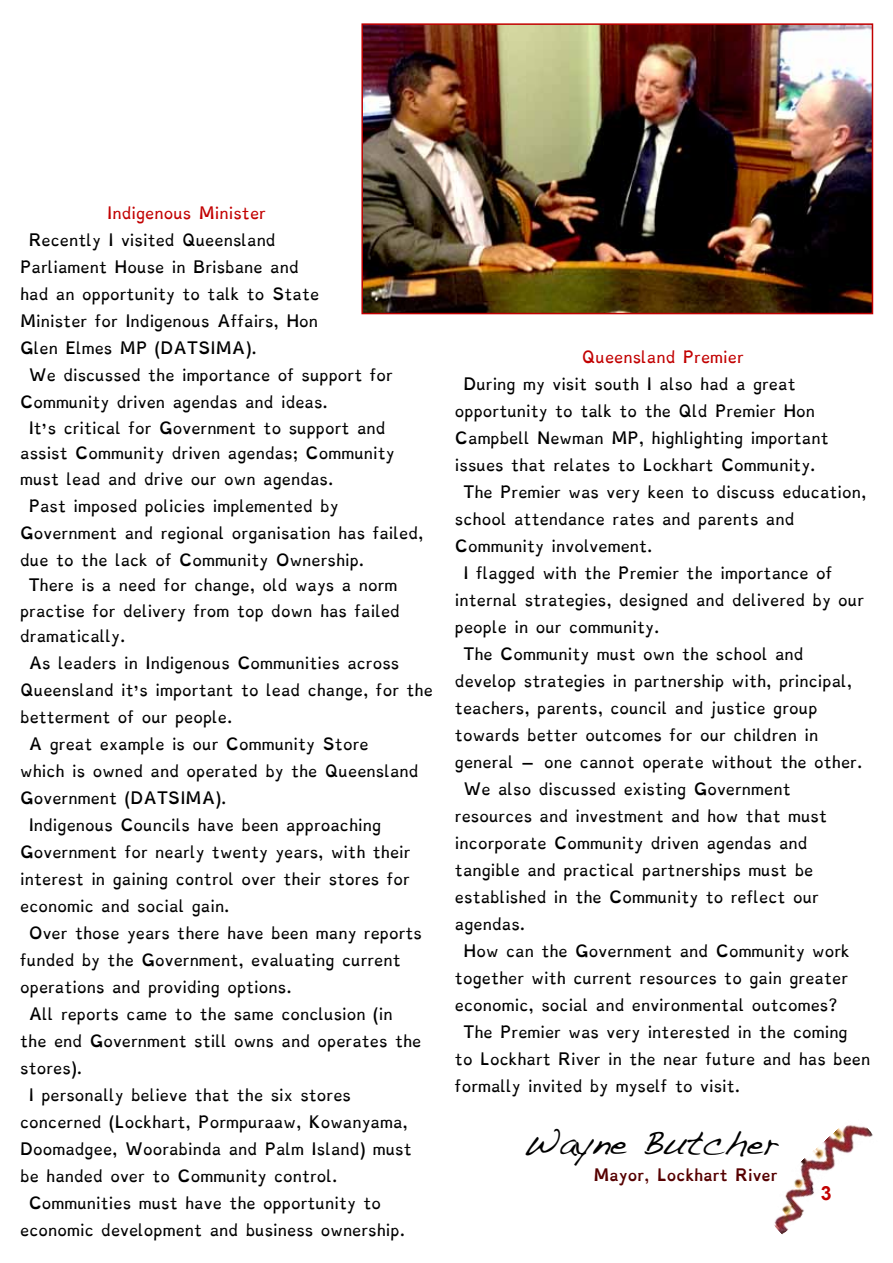
<style>
.page{position:relative;width:893px;height:1263px;background:#fff}
.page>*{position:absolute;margin:0;border:0;box-sizing:border-box;transform-origin:0 0}
.t1{font:34.5px "Handwriting Dakota";color:#000}
.t2{font:700 19.5px "Arial";color:#c20000}
.t3{font:13.5px/27px "Dyslexie";color:#000}
.t4{font:13.5px "Dyslexie";color:#c20000}
.t5{font:700 13.5px "Dyslexie";color:#560000}
</style>
<div class="page">
<img style="left:774px;top:1125px;width:99px;height:110px">
<img style="left:364px;top:26px;width:506px;height:285px">
<div style="left:361px;top:23px;width:512px;height:291px;border:2px solid #c20000"></div>
<p class="t4" style="left:107px;top:206px;width:160px">Indigenous Minister</p>
<p class="t3" style="left:20px;top:228px;width:301px;text-indent:9px">Recently I visited Queensland<br>Parliament House in Brisbane and had an opportunity to talk to State<br>Minister for Indigenous Affairs, Hon<br>Glen Elmes MP (DATSIMA).</p>
<p class="t3" style="left:20px;top:363px;width:374px;text-indent:9px">We discussed the importance of support for<br>Community driven agendas and ideas.</p>
<p class="t3" style="left:20px;top:417px;width:376px;line-height:25.5px;text-indent:9px">It’s critical for Government to support and assist Community driven agendas; Community must lead and drive our own agendas.</p>
<p class="t3" style="left:20px;top:494px;width:405px;text-indent:9px">Past imposed policies implemented by<br>Government and regional organisation has failed, due to the lack of Community Ownership.</p>
<p class="t3" style="left:20px;top:574px;width:381px;line-height:25.5px;text-indent:9px">There is a need for change, old ways a norm practise for delivery from top down has failed dramatically.</p>
<p class="t3" style="left:29px;top:651px;width:372px">As leaders in Indigenous Communities across</p>
<p class="t3" style="left:20px;top:678px;width:414px">Queensland it’s important to lead change, for the</p>
<p class="t3" style="left:20px;top:705px;width:214px">betterment of our people.</p>
<p class="t3" style="left:29px;top:732px;width:341px">A great example is our Community Store</p>
<p class="t3" style="left:20px;top:759px;width:400px">which is owned and operated by the Queensland</p>
<p class="t3" style="left:20px;top:786px;width:208px">Government (DATSIMA).</p>
<p class="t3" style="left:29px;top:813px;width:354px">Indigenous Councils have been approaching</p>
<p class="t3" style="left:20px;top:840px;width:392px">Government for nearly twenty years, with their</p>
<p class="t3" style="left:20px;top:867px;width:391px">interest in gaining control over their stores for</p>
<p class="t3" style="left:20px;top:894px;width:211px">economic and social gain.</p>
<p class="t3" style="left:29px;top:921px;width:395px">Over those years there have been many reports</p>
<p class="t3" style="left:20px;top:948px;width:382px">funded by the Government, evaluating current</p>
<p class="t3" style="left:20px;top:975px;width:273px">operations and providing options.</p>
<p class="t3" style="left:29px;top:1002px;width:366px">All reports came to the same conclusion (in</p>
<p class="t3" style="left:20px;top:1029px;width:403px">the end Government still owns and operates the</p>
<p class="t3" style="left:20px;top:1056px;width:63px">stores).</p>
<p class="t3" style="left:29px;top:1083px;width:324px">I personally believe that the six stores</p>
<p class="t3" style="left:20px;top:1110px;width:389px">concerned (Lockhart, Pormpuraaw, Kowanyama,</p>
<p class="t3" style="left:20px;top:1137px;width:393px">Doomadgee, Woorabinda and Palm Island) must</p>
<p class="t3" style="left:20px;top:1164px;width:319px">be handed over to Community control.</p>
<p class="t3" style="left:29px;top:1191px;width:354px">Communities must have the opportunity to</p>
<p class="t3" style="left:20px;top:1218px;width:386px">economic development and business ownership.</p>
<p class="t4" style="left:582px;top:350px;width:163px">Queensland Premier</p>
<p class="t3" style="left:463px;top:372px;width:334px">During my visit south I also had a great</p>
<p class="t3" style="left:455px;top:399px;width:362px">opportunity to talk to the Qld Premier Hon</p>
<p class="t3" style="left:455px;top:426px;width:375px">Campbell Newman MP, highlighting important</p>
<p class="t3" style="left:455px;top:453px;width:362px">issues that relates to Lockhart Community.</p>
<p class="t3" style="left:463px;top:480px;width:405px">The Premier was very keen to discuss education,</p>
<p class="t3" style="left:455px;top:507px;width:341px">school attendance rates and parents and</p>
<p class="t3" style="left:455px;top:534px;width:199px">Community involvement.</p>
<p class="t3" style="left:463px;top:561px;width:371px">I flagged with the Premier the importance of</p>
<p class="t3" style="left:455px;top:588px;width:411px">internal strategies, designed and delivered by our</p>
<p class="t3" style="left:455px;top:615px;width:206px">people in our community.</p>
<p class="t3" style="left:463px;top:642px;width:342px">The Community must own the school and</p>
<p class="t3" style="left:455px;top:669px;width:399px">develop strategies in partnership with, principal,</p>
<p class="t3" style="left:455px;top:696px;width:364px">teachers, parents, council and justice group</p>
<p class="t3" style="left:455px;top:723px;width:365px">towards better outcomes for our children in</p>
<p class="t3" style="left:455px;top:750px;width:409px">general – one cannot operate without the other.</p>
<p class="t3" style="left:463px;top:777px;width:329px">We also discussed existing Government</p>
<p class="t3" style="left:455px;top:804px;width:374px">resources and investment and how that must</p>
<p class="t3" style="left:455px;top:831px;width:354px">incorporate Community driven agendas and</p>
<p class="t3" style="left:455px;top:858px;width:360px">tangible and practical partnerships must be</p>
<p class="t3" style="left:455px;top:885px;width:365px">established in the Community to reflect our</p>
<p class="t3" style="left:455px;top:912px;width:72px">agendas.</p>
<p class="t3" style="left:463px;top:939px;width:388px">How can the Government and Community work</p>
<p class="t3" style="left:455px;top:966px;width:395px">together with current resources to gain greater</p>
<p class="t3" style="left:455px;top:993px;width:384px">economic, social and environmental outcomes?</p>
<p class="t3" style="left:463px;top:1020px;width:386px">The Premier was very interested in the coming</p>
<p class="t3" style="left:455px;top:1047px;width:417px">to Lockhart River in the near future and has been</p>
<p class="t3" style="left:455px;top:1074px;width:287px">formally invited by myself to visit.</p>
<h1 class="t1" style="left:523px;top:1117px;width:257px">Wayne Butcher</h1>
<p class="t5" style="left:593px;top:1168px;width:186px">Mayor, Lockhart River</p>
<h2 class="t2" style="left:821px;top:1181px;width:12px">3</h2>
</div>
